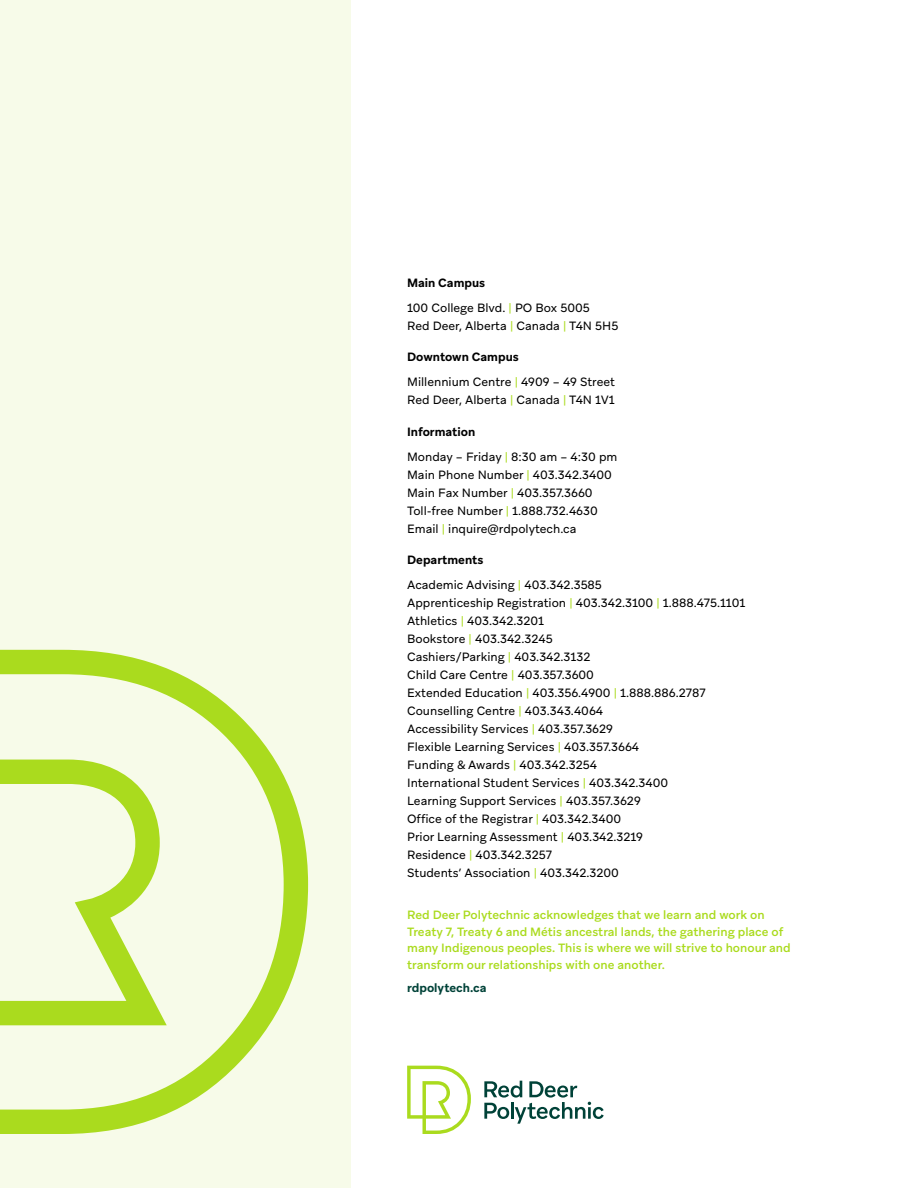
<style>
.page{position:relative;width:918px;height:1188px;background:#fff}
.page>*{position:absolute;margin:0;border:0;box-sizing:border-box;transform-origin:0 0}
.t1{font:12px/18px "Aribau Grotesk";color:#000}
.t2{font:500 12px/16.5px "Aribau Grotesk";color:#aadb1e}
.t3{font:700 12px "Aribau Grotesk";color:#004238}
.s1{font-weight:700}
.s2{color:#aadb1e}
</style>
<div class="page">
<div style="left:0;top:0;width:351px;height:1188px;background:#f7fbe9"></div>
<svg style="left:0;top:650px;width:308px;height:484px"></svg>
<svg style="left:407px;top:1066px;width:64px;height:68px"></svg>
<svg style="left:484px;top:1081px;width:120px;height:43px"></svg>
<p class="t1" style="left:407px;top:270px;width:184px;line-height:24.8px"><span class="s1">Main Campus<br></span>100 College Blvd. <span class="s2">|</span> PO Box 5005</p>
<p class="t1" style="left:407px;top:317px;width:213px">Red Deer, Alberta <span class="s2">|</span> Canada <span class="s2">|</span> T4N 5H5</p>
<p class="t1" style="left:407px;top:345px;width:209px;line-height:24.8px"><span class="s1">Downtown Campus<br></span>Millennium Centre <span class="s2">|</span> 4909 – 49 Street</p>
<p class="t1" style="left:407px;top:391px;width:209px">Red Deer, Alberta <span class="s2">|</span> Canada <span class="s2">|</span> T4N 1V1</p>
<p class="t1" style="left:407px;top:419px;width:212px;line-height:24.8px"><span class="s1">Information<br></span>Monday – Friday <span class="s2">|</span> 8:30 am – 4:30 pm</p>
<p class="t1" style="left:407px;top:465px;width:206px">Main Phone Number <span class="s2">|</span> 403.342.3400<br>Main Fax Number <span class="s2">|</span> 403.357.3660<br>Toll-free Number <span class="s2">|</span> 1.888.732.4630<br>Email <span class="s2">|</span> inquire@rdpolytech.ca</p>
<p class="t1" style="left:407px;top:547px;width:196px;line-height:24.8px"><span class="s1">Departments<br></span>Academic Advising <span class="s2">|</span> 403.342.3585</p>
<p class="t1" style="left:407px;top:593px;width:340px">Apprenticeship Registration <span class="s2">|</span> 403.342.3100 <span class="s2">|</span> 1.888.475.1101<br>Athletics <span class="s2">|</span> 403.342.3201<br>Bookstore <span class="s2">|</span> 403.342.3245<br>Cashiers/Parking <span class="s2">|</span> 403.342.3132<br>Child Care Centre <span class="s2">|</span> 403.357.3600<br>Extended Education <span class="s2">|</span> 403.356.4900 <span class="s2">|</span> 1.888.886.2787<br>Counselling Centre <span class="s2">|</span> 403.343.4064<br>Accessibility Services <span class="s2">|</span> 403.357.3629<br>Flexible Learning Services <span class="s2">|</span> 403.357.3664<br>Funding &amp; Awards <span class="s2">|</span> 403.342.3254<br>International Student Services <span class="s2">|</span> 403.342.3400<br>Learning Support Services <span class="s2">|</span> 403.357.3629<br>Office of the Registrar <span class="s2">|</span> 403.342.3400<br>Prior Learning Assessment <span class="s2">|</span> 403.342.3219<br>Residence <span class="s2">|</span> 403.342.3257<br>Students’ Association <span class="s2">|</span> 403.342.3200</p>
<p class="t2" style="left:407px;top:906px;width:385px">Red Deer Polytechnic acknowledges that we learn and work on Treaty 7, Treaty 6 and Métis ancestral lands, the gathering place of many Indigenous peoples. This is where we will strive to honour and transform our relationships with one another.</p>
<p class="t3" style="left:407px;top:980px;width:81px">rdpolytech.ca</p>
</div>
